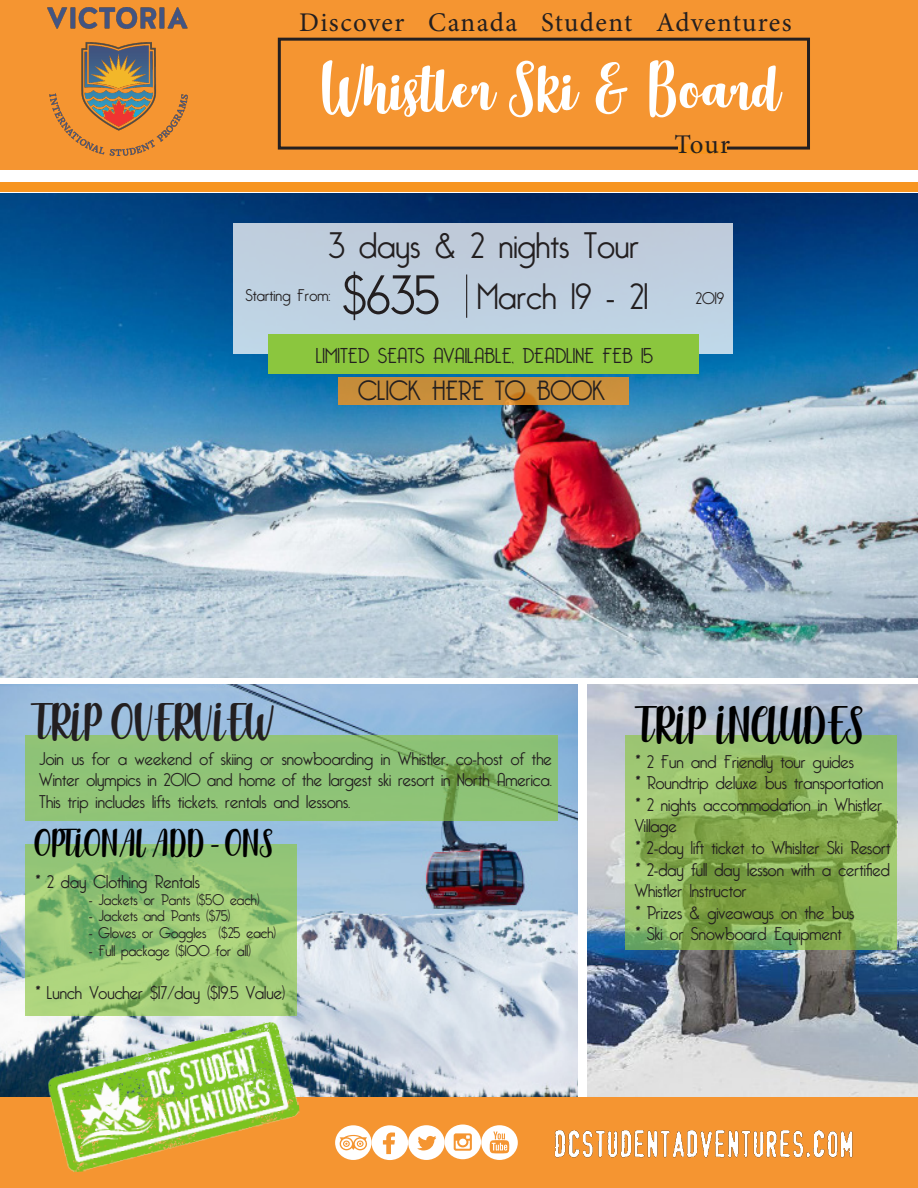
<style>
.page{position:relative;width:918px;height:1188px;background:#fff}
.page>*{position:absolute;margin:0;border:0;box-sizing:border-box;transform-origin:0 0}
.t1{font:54px "Delicious Adventures";color:#fff}
.t2{font:300 54px "Bellerose";color:#231f20}
.t3{font:300 36px "Bellerose";color:#231f20}
.t4{font:36px "Delicious Adventures";color:#231f20}
.t5{font:36px "Delicious Adventures";color:#000}
.t6{font:27px "Minion Pro";letter-spacing:.045em;color:#231f20}
.t7{font:27px "Bellerose";color:#231f20}
.t8{font:27px "Delicious Adventures";color:#000}
.t9{font:300 21px "Bellerose";color:#231f20}
.t10{font:300 18px/21.6px "Bellerose";color:#231f20;text-align:justify}
.t11{font:18px/21.6px "Bellerose";color:#231f20}
.t12{font:300 16.5px "Bellerose";color:#231f20}
.t13{font:15px "Bellerose";color:#231f20}
.s1{font-family:"Delicious Adventures";font-weight:400}
.s2{font-family:"Delicious Adventures"}
</style>
<div class="page">
<img style="left:0;top:193px;width:918px;height:485px">
<img style="left:587px;top:684px;width:331px;height:413px">
<img style="left:0;top:684px;width:578px;height:413px">
<div style="left:0;top:0;width:918px;height:171px;background:#f59531"></div>
<div style="left:0;top:181px;width:918px;height:11px;background:#f79521"></div>
<div style="left:278px;top:38px;width:532px;height:112px;border:3px solid #231f20"></div>
<div style="left:0;top:1097px;width:918px;height:91px;background:#f59531"></div>
<img style="left:554px;top:1130px;width:299px;height:28px">
<img style="left:45px;top:1021px;width:258px;height:151px">
<div style="left:338px;top:377px;width:291px;height:28px;background:#c98e3b"></div>
<div style="left:233px;top:223px;width:500px;height:130px;background:#bfcfdf"></div>
<div style="left:269px;top:334px;width:430px;height:40px;background:#8bc63e"></div>
<hr style="left:466px;top:275px;width:1px;height:43px;background:#231f20">
<div style="left:26px;top:736px;width:532px;height:85px;background:#8fc377"></div>
<svg style="left:625px;top:735px;width:272px;height:215px;background:#8db45d"></svg>
<svg style="left:335px;top:1125px;width:183px;height:35px"></svg>
<img style="left:47px;top:7px;width:141px;height:148px">
<div style="left:679px;top:144px;width:48px;height:10px;background:#f7941d"></div>
<svg style="left:26px;top:844px;width:271px;height:172px;background:#99c775"></svg>
<div style="left:0;top:171px;width:918px;height:11px;background:#fff"></div>
<p class="t6" style="left:299px;top:4px;width:494px">Discover Canada Student Adventures</p>
<p class="t1" style="left:321px;top:51px;width:461px">Whistler Ski &amp; Board</p>
<p class="t6" style="left:674px;top:126px;width:57px">Tour</p>
<p class="t3" style="left:329px;top:225px;width:312px">3 days &amp; 2 nights Tour</p>
<p class="t2" style="left:342px;top:264px;width:99px">$635</p>
<p class="t3" style="left:477px;top:275px;width:172px">March 19 - 21</p>
<p class="t12" style="left:696px;top:289px;width:30px">2019</p>
<p class="t12" style="left:245px;top:285px;width:87px">Starting From:</p>
<p class="t9" style="left:316px;top:344px;width:339px">LIMITED SEATS AVAILABLE, DEADLINE FEB 15</p>
<p class="t7" style="left:358px;top:375px;width:249px">CLICK HERE TO BOOK</p>
<p class="t4" style="left:38px;top:697px;width:238px">TRIP OVERVIEW</p>
<p class="t5" style="left:642px;top:700px;width:225px">TRIP INCLUDES</p>
<p class="t10" style="left:39px;top:748px;width:514px">Join us for a weekend of skiing or snowboarding in Whistler, co-host of the Winter olympics in 2010 and home of the largest ski resort in North America.<br>This trip includes lifts tickets, rentals and lessons.</p>
<p class="t10" style="left:635px;top:751px;width:221px"><span class="s1">*</span> 2 Fun and Friendly tour guides</p>
<p class="t10" style="left:635px;top:773px;width:250px"><span class="s1">*</span> Roundtrip deluxe bus transportation</p>
<p class="t11" style="left:635px;top:794px;width:249px"><span class="s2">*</span> 2 nights accommodation in Whistler<br>Village</p>
<p class="t11" style="left:635px;top:838px;width:257px"><span class="s2">*</span> 2-day lift ticket to Whislter Ski Resort</p>
<p class="t11" style="left:635px;top:859px;width:257px"><span class="s2">*</span> 2-day full day lesson with a certified<br>Whistler Instructor</p>
<p class="t11" style="left:635px;top:902px;width:221px"><span class="s2">*</span> Prizes &amp; giveaways on the bus</p>
<p class="t10" style="left:635px;top:924px;width:209px"><span class="s1">*</span> Ski or Snowboard Equipment</p>
<p class="t8" style="left:35px;top:823px;width:241px">OPTIONAL ADD-ONS</p>
<p class="t11" style="left:35px;top:872px;width:167px"><span class="s2">*</span> 2 day Clothing Rentals</p>
<p class="t13" style="left:89px;top:891px;width:172px">- Jackets or Pants ($50 each)</p>
<p class="t13" style="left:89px;top:907px;width:143px">- Jackets and Pants ($75)</p>
<p class="t13" style="left:89px;top:924px;width:189px">- Gloves or Goggles ($25 each)</p>
<p class="t13" style="left:89px;top:942px;width:164px">- Full package ($100 for all)</p>
<p class="t10" style="left:35px;top:982px;width:252px"><span class="s1">*</span> Lunch Voucher $17/day ($19.5 Value)</p>
</div>
